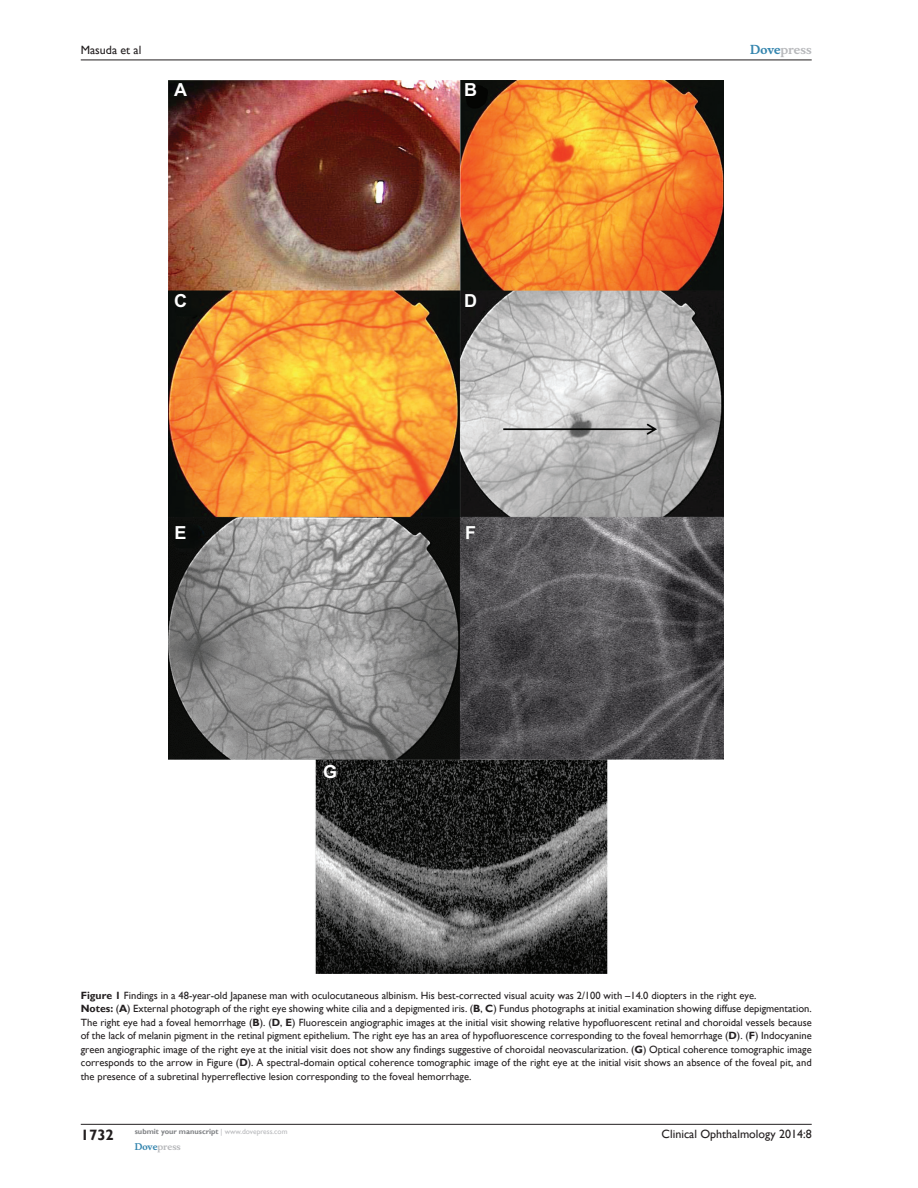
<style>
.page{position:relative;width:918px;height:1188px;background:#fff}
.page>*{position:absolute;margin:0;border:0;box-sizing:border-box;transform-origin:0 0}
.t1{font:700 18px "Arial";color:#fff}
.RunFolio-V{font:700 15px "Gill Sans";color:#231f20}
.RunF-V{font:12px "Gill Sans";color:#231f20}
.RunH-V{font:12px "Gill Sans";color:#231f20}
.RunH-Brand-V{font:700 12px "Musee";color:#b8b9bc}
.FigC{font:10.5px/13.5px "Gill Sans";color:#231f20;text-align:justify}
.RunF-Brand-V{font:700 9px "Musee";color:#b8b9bc}
.RunF-SubmityourMS-V{font:700 7.5px "Gill Sans";color:#808285}
.s1{color:#3485ae}
.s2{font-weight:700}
.s3{font-weight:400;color:#b8b9bc}
</style>
<div class="page">
<hr style="left:81px;top:1124px;width:731px;height:1px;background:#231f20">
<hr style="left:81px;top:60px;width:731px;height:1px;background:#231f20">
<img style="left:169px;top:81px;width:555px;height:892px">
<p class="RunH-V" style="left:81px;top:43px;width:62px">Masuda et al</p>
<p class="t1" style="left:174px;top:78px;width:14px">A</p>
<p class="t1" style="left:464px;top:78px;width:14px">B</p>
<p class="t1" style="left:174px;top:289px;width:14px">C</p>
<p class="t1" style="left:464px;top:289px;width:14px">D</p>
<p class="t1" style="left:174px;top:520px;width:14px">E</p>
<p class="t1" style="left:465px;top:520px;width:12px">F</p>
<p class="t1" style="left:323px;top:760px;width:16px">G</p>
<p class="RunH-Brand-V" style="left:750px;top:43px;width:63px"><span class="s1">Dove</span>press</p>
<p class="FigC" style="left:81px;top:988px;width:677px"><span class="s2">Figure 1</span> Findings in a 48-year-old Japanese man with oculocutaneous albinism. His best-corrected visual acuity was 2/100 with –14.0 diopters in the right eye.</p>
<p class="FigC" style="left:81px;top:1002px;width:732px"><span class="s2">Notes:</span> (<span class="s2">A</span>) External photograph of the right eye showing white cilia and a depigmented iris. (<span class="s2">B</span>, <span class="s2">C</span>) Fundus photographs at initial examination showing diffuse depigmentation.<br>The right eye had a foveal hemorrhage (<span class="s2">B</span>). (<span class="s2">D</span>, <span class="s2">E</span>) Fluorescein angiographic images at the initial visit showing relative hypofluorescent retinal and choroidal vessels because of the lack of melanin pigment in the retinal pigment epithelium. The right eye has an area of hypofluorescence corresponding to the foveal hemorrhage (<span class="s2">D</span>). (<span class="s2">F</span>) Indocyanine green angiographic image of the right eye at the initial visit does not show any findings suggestive of choroidal neovascularization. (<span class="s2">G</span>) Optical coherence tomographic image corresponds to the arrow in Figure (<span class="s2">D</span>). A spectral-domain optical coherence tomographic image of the right eye at the initial visit shows an absence of the foveal pit, and the presence of a subretinal hyperreflective lesion corresponding to the foveal hemorrhage.</p>
<p class="RunFolio-V" style="left:81px;top:1126px;width:35px">1732</p>
<p class="RunF-SubmityourMS-V" style="left:135px;top:1127px;width:154px">submit your manuscript <span class="s3">| www.dovepress.com</span></p>
<p class="RunF-Brand-V" style="left:135px;top:1141px;width:48px"><span class="s1">Dove</span>press</p>
<p class="RunF-V" style="left:662px;top:1127px;width:152px">Clinical Ophthalmology 2014:8</p>
</div>
